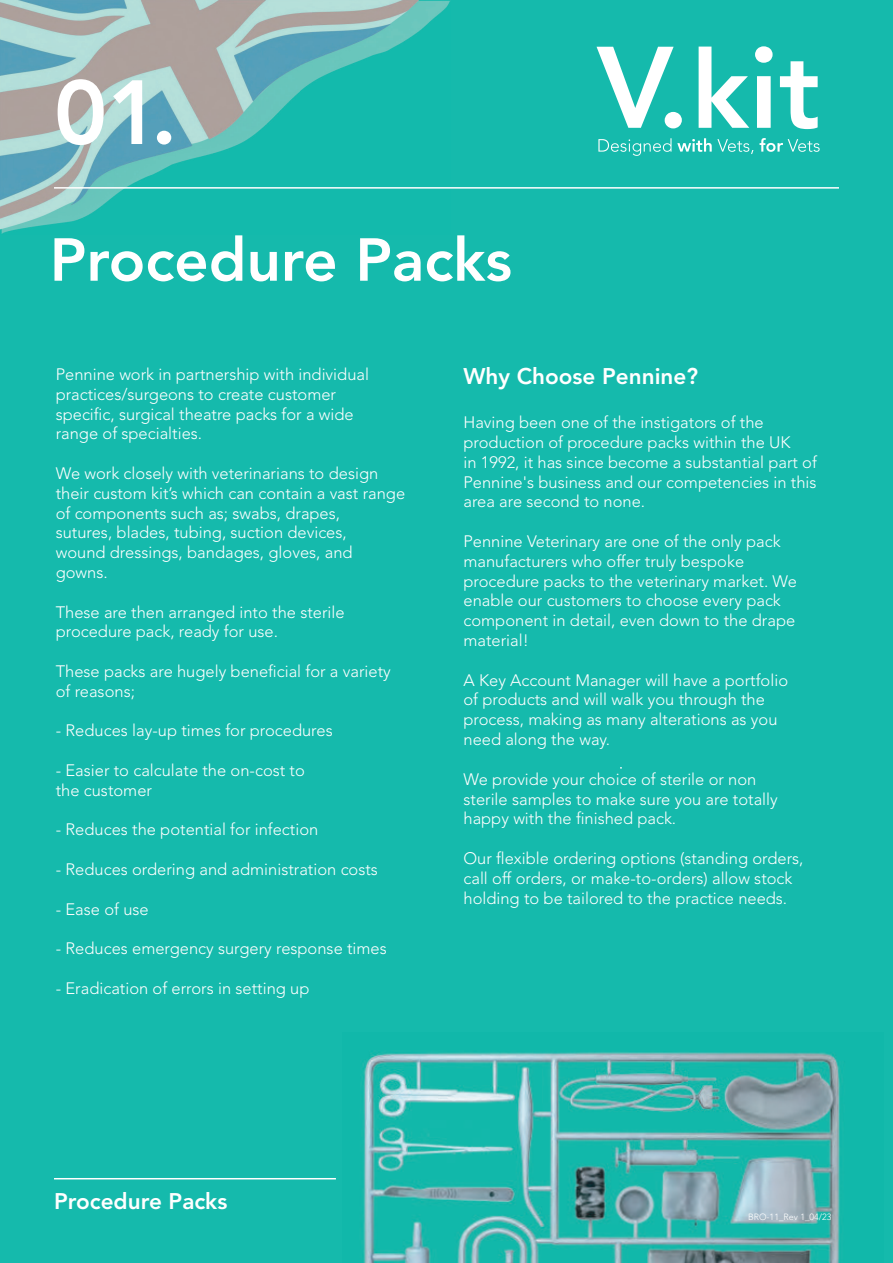
<style>
.page{position:relative;width:893px;height:1263px;background:#15baac}
.page>*{position:absolute;margin:0;border:0;box-sizing:border-box;transform-origin:0 0}
.t1{font:800 90px "Avenir LT Std";color:#fff}
.t2{font:800 60px "Avenir LT Std";color:#fff}
.t3{font:800 22.5px "Avenir LT Std";color:#fff}
.t4{font:300 16.5px/19.8px "Avenir LT Std";color:#fff}
.t5{font:300 9px "Avenir LT Std";color:#fff}
</style>
<div class="page">
<img style="left:0;top:0;width:450px;height:234px">
<hr style="left:54px;top:187px;width:785px;height:2px;background:#fff">
<hr style="left:54px;top:1178px;width:282px;height:1px;background:#fff">
<img style="left:363px;top:1051px;width:477px;height:212px">
<svg style="left:596px;top:46px;width:222px;height:83px"></svg>
<svg style="left:598px;top:138px;width:222px;height:18px"></svg>
<h1 class="t1" style="left:54px;top:59px;width:125px">01.</h1>
<h2 class="t2" style="left:50px;top:224px;width:464px">Procedure Packs</h2>
<p class="t4" style="left:56px;top:364px;width:315px">Pennine work in partnership with individual practices/surgeons to create customer specific, surgical theatre packs for a wide range of specialties.</p>
<p class="t4" style="left:56px;top:463px;width:351px">We work closely with veterinarians to design their custom kit’s which can contain a vast range of components such as; swabs, drapes,<br>sutures, blades, tubing, suction devices,<br>wound dressings, bandages, gloves, and gowns.</p>
<p class="t4" style="left:56px;top:602px;width:290px">These are then arranged into the sterile procedure pack, ready for use.</p>
<p class="t4" style="left:56px;top:661px;width:337px">These packs are hugely beneficial for a variety of reasons;</p>
<p class="t4" style="left:56px;top:721px;width:278px">- Reduces lay-up times for procedures</p>
<p class="t4" style="left:56px;top:760px;width:251px">- Easier to calculate the on-cost to the customer</p>
<p class="t4" style="left:56px;top:820px;width:264px">- Reduces the potential for infection</p>
<p class="t4" style="left:56px;top:859px;width:324px">- Reduces ordering and administration costs</p>
<p class="t4" style="left:56px;top:899px;width:94px">- Ease of use</p>
<p class="t4" style="left:56px;top:939px;width:333px">- Reduces emergency surgery response times</p>
<p class="t4" style="left:56px;top:978px;width:255px">- Eradication of errors in setting up</p>
<h3 class="t3" style="left:463px;top:363px;width:236px">Why Choose Pennine?</h3>
<p class="t4" style="left:463px;top:413px;width:355px">Having been one of the instigators of the production of procedure packs within the UK<br>in 1992, it has since become a substantial part of Pennine's business and our competencies in this area are second to none.</p>
<p class="t4" style="left:463px;top:531px;width:335px">Pennine Veterinary are one of the only pack manufacturers who offer truly bespoke procedure packs to the veterinary market. We enable our customers to choose every pack component in detail, even down to the drape material!</p>
<p class="t4" style="left:463px;top:670px;width:326px">A Key Account Manager will have a portfolio of products and will walk you through the process, making as many alterations as you need along the way.</p>
<p class="t4" style="left:463px;top:769px;width:316px">We provide your choice of sterile or non sterile samples to make sure you are totally happy with the finished pack.</p>
<p class="t4" style="left:463px;top:848px;width:341px">Our flexible ordering options (standing orders, call off orders, or make-to-orders) allow stock holding to be tailored to the practice needs.</p>
<h3 class="t3" style="left:54px;top:1188px;width:175px">Procedure Packs</h3>
<p class="t5" style="left:748px;top:1211px;width:85px">BRO-11_Rev 1_04/23</p>
</div>
